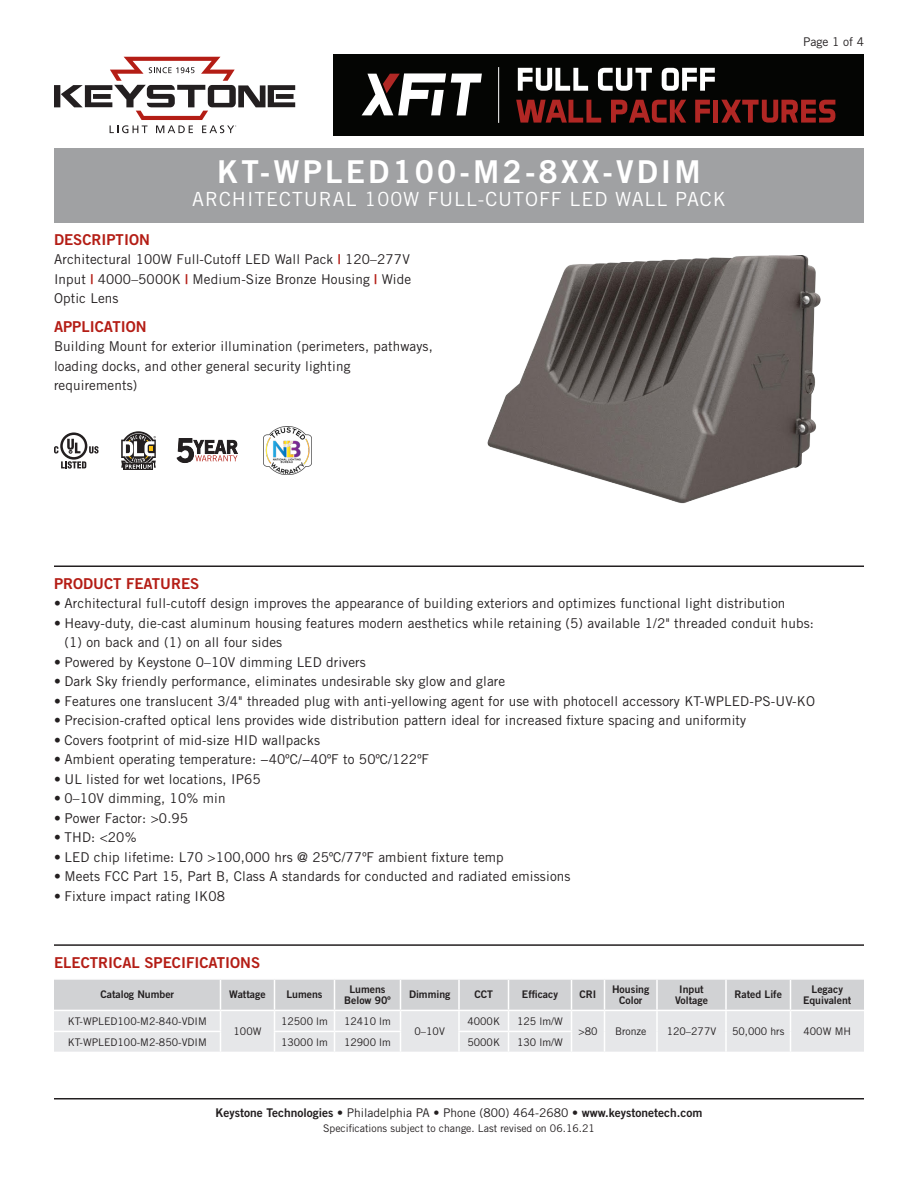
<style>
.page{position:relative;width:918px;height:1188px;background:#fff}
.page>*{position:absolute;margin:0;border:0;box-sizing:border-box;transform-origin:0 0}
.t1{font:31.5px "Trade Gothic LT Std Bd 2";letter-spacing:.1em;color:#fff}
.SubTitle{font:19.5px "Trade Gothic LT Std";letter-spacing:.05em;color:#fff}
.Heading_01{font:15px "Trade Gothic LT Std Bd 2";color:#b41d15}
.Text_After_Descripti{font:13.5px/19.5px "Trade Gothic LT Std";letter-spacing:.01em;color:#231f20}
.t2{font:12px "Trade Gothic LT Std Bd 2";color:#231f20}
.Page{font:12px "Trade Gothic LT Std";color:#231f20}
.Table_Text{font:10.5px "Trade Gothic LT Std";color:#231f20}
.Table_Header{font:10.5px/10.5px "Trade Gothic LT Std Bd 2";color:#231f20;text-align:center}
.Rev{font:10.5px "Trade Gothic LT Std";color:#231f20}
.s1{font-family:"Trade Gothic LT Std Bd 2";color:#b41d15}
.s2{font-family:"Trade Gothic LT Std"}
</style>
<div class="page">
<hr style="left:54px;top:1098px;width:810px;height:2px;background:#231f20">
<div style="left:54px;top:148px;width:810px;height:75px;background:#a0a1a3"></div>
<hr style="left:54px;top:944px;width:810px;height:2px;background:#231f20">
<svg style="left:54px;top:979px;width:810px;height:73px;background:#dfe0e2"></svg>
<img style="left:487px;top:255px;width:334px;height:249px">
<hr style="left:54px;top:566px;width:810px;height:1px;background:#231f20">
<div style="left:333px;top:54px;width:531px;height:82px;background:#040503"></div>
<svg style="left:54px;top:57px;width:241px;height:76px"></svg>
<svg style="left:362px;top:73px;width:120px;height:42px"></svg>
<hr style="left:498px;top:67px;width:1px;height:56px;background:#fff">
<svg style="left:518px;top:68px;width:70px;height:23px"></svg>
<svg style="left:598px;top:68px;width:54px;height:23px"></svg>
<svg style="left:662px;top:68px;width:53px;height:23px"></svg>
<svg style="left:516px;top:100px;width:85px;height:23px"></svg>
<svg style="left:611px;top:100px;width:75px;height:23px"></svg>
<svg style="left:695px;top:100px;width:15px;height:23px"></svg>
<div style="left:713px;top:100px;width:5px;height:23px;background:#b12724"></div>
<svg style="left:721px;top:100px;width:114px;height:23px"></svg>
<svg style="left:61px;top:461px;width:25px;height:8px"></svg>
<svg style="left:89px;top:446px;width:10px;height:8px"></svg>
<svg style="left:60px;top:432px;width:27px;height:28px"></svg>
<svg style="left:63px;top:435px;width:22px;height:22px"></svg>
<svg style="left:67px;top:439px;width:13px;height:14px"></svg>
<svg style="left:54px;top:446px;width:4px;height:8px"></svg>
<svg style="left:177px;top:438px;width:61px;height:25px"></svg>
<div style="left:124px;top:464px;width:29px;height:6px;background:#231f20"></div>
<svg style="left:121px;top:431px;width:35px;height:38px"></svg>
<img style="left:264px;top:427px;width:48px;height:47px">
<p class="t1" style="left:217px;top:152px;width:485px">KT-WPLED100-M2-8XX-VDIM</p>
<p class="SubTitle" style="left:192px;top:187px;width:535px">ARCHITECTURAL 100W FULL-CUTOFF LED WALL PACK</p>
<p class="Heading_01" style="left:54px;top:230px;width:97px">DESCRIPTION</p>
<p class="Text_After_Descripti" style="left:54px;top:250px;width:359px;text-align:justify">Architectural 100W Full-Cutoff LED Wall Pack <span class="s1">|</span> 120–277V Input <span class="s1">|</span> 4000–5000K <span class="s1">|</span> Medium-Size Bronze Housing <span class="s1">|</span> Wide Optic Lens</p>
<p class="Heading_01" style="left:54px;top:317px;width:94px">APPLICATION</p>
<p class="Text_After_Descripti" style="left:54px;top:337px;width:380px">Building Mount for exterior illumination (perimeters, pathways, loading docks, and other general security lighting requirements)</p>
<p class="Page" style="left:803px;top:35px;width:62px">Page 1 of 4</p>
<p class="Heading_01" style="left:54px;top:574px;width:147px">PRODUCT FEATURES</p>
<p class="Text_After_Descripti" style="left:54px;top:594px;width:733px">• Architectural full-cutoff design improves the appearance of building exteriors and optimizes functional light distribution</p>
<p class="Text_After_Descripti" style="left:64px;top:613px;width:751px;text-indent:-10px">• Heavy-duty, die-cast aluminum housing features modern aesthetics while retaining (5) available 1/2" threaded conduit hubs: (1) on back and (1) on all four sides</p>
<p class="Text_After_Descripti" style="left:54px;top:652px;width:313px">• Powered by Keystone 0–10V dimming LED drivers</p>
<p class="Text_After_Descripti" style="left:54px;top:672px;width:453px">• Dark Sky friendly performance, eliminates undesirable sky glow and glare</p>
<p class="Text_After_Descripti" style="left:54px;top:691px;width:763px">• Features one translucent 3/4" threaded plug with anti-yellowing agent for use with photocell accessory KT-WPLED-PS-UV-KO</p>
<p class="Text_After_Descripti" style="left:54px;top:711px;width:694px">• Precision-crafted optical lens provides wide distribution pattern ideal for increased fixture spacing and uniformity</p>
<p class="Text_After_Descripti" style="left:54px;top:730px;width:268px">• Covers footprint of mid-size HID wallpacks</p>
<p class="Text_After_Descripti" style="left:54px;top:750px;width:377px">• Ambient operating temperature: −40ºC/−40ºF to 50ºC/122ºF</p>
<p class="Text_After_Descripti" style="left:54px;top:769px;width:208px">• UL listed for wet locations, IP65</p>
<p class="Text_After_Descripti" style="left:54px;top:789px;width:173px">• 0–10V dimming, 10% min</p>
<p class="Text_After_Descripti" style="left:54px;top:808px;width:136px">• Power Factor: &gt;0.95</p>
<p class="Text_After_Descripti" style="left:54px;top:828px;width:84px">• THD: &lt;20%</p>
<p class="Text_After_Descripti" style="left:54px;top:847px;width:451px">• LED chip lifetime: L70 &gt;100,000 hrs @ 25ºC/77ºF ambient fixture temp</p>
<p class="Text_After_Descripti" style="left:54px;top:867px;width:518px">• Meets FCC Part 15, Part B, Class A standards for conducted and radiated emissions</p>
<p class="Text_After_Descripti" style="left:54px;top:886px;width:172px">• Fixture impact rating IK08</p>
<p class="Heading_01" style="left:54px;top:953px;width:208px">ELECTRICAL SPECIFICATIONS</p>
<p class="Table_Header" style="left:100px;top:989px;width:75px">Catalog Number</p>
<p class="Table_Header" style="left:229px;top:989px;width:38px">Wattage</p>
<p class="Table_Header" style="left:286px;top:989px;width:38px">Lumens</p>
<p class="Table_Header" style="left:344px;top:984px;width:48px">Lumens<br>Below 90º</p>
<p class="Table_Header" style="left:409px;top:989px;width:43px">Dimming</p>
<p class="Table_Header" style="left:474px;top:989px;width:20px">CCT</p>
<p class="Table_Header" style="left:522px;top:989px;width:38px">Efficacy</p>
<p class="Table_Header" style="left:580px;top:989px;width:18px">CRI</p>
<p class="Table_Header" style="left:612px;top:984px;width:39px">Housing<br>Color</p>
<p class="Table_Header" style="left:675px;top:984px;width:34px">Input<br>Voltage</p>
<p class="Table_Header" style="left:734px;top:989px;width:49px">Rated Life</p>
<p class="Table_Header" style="left:803px;top:984px;width:50px">Legacy<br>Equivalent</p>
<p class="Table_Text" style="left:68px;top:1015px;width:141px">KT-WPLED100-M2-840-VDIM</p>
<p class="Table_Text" style="left:234px;top:1025px;width:29px">100W</p>
<p class="Table_Text" style="left:281px;top:1015px;width:48px">12500 lm</p>
<p class="Table_Text" style="left:344px;top:1015px;width:48px">12410 lm</p>
<p class="Table_Text" style="left:467px;top:1015px;width:34px">4000K</p>
<p class="Table_Text" style="left:517px;top:1015px;width:47px">125 lm/W</p>
<p class="Table_Text" style="left:415px;top:1025px;width:32px">0–10V</p>
<p class="Table_Text" style="left:578px;top:1025px;width:21px">&gt;80</p>
<p class="Table_Text" style="left:615px;top:1025px;width:33px">Bronze</p>
<p class="Table_Text" style="left:667px;top:1025px;width:51px">120–277V</p>
<p class="Table_Text" style="left:732px;top:1025px;width:54px">50,000 hrs</p>
<p class="Table_Text" style="left:803px;top:1025px;width:49px">400W MH</p>
<p class="Table_Text" style="left:68px;top:1036px;width:141px">KT-WPLED100-M2-850-VDIM</p>
<p class="Table_Text" style="left:281px;top:1036px;width:48px">13000 lm</p>
<p class="Table_Text" style="left:344px;top:1036px;width:48px">12900 lm</p>
<p class="Table_Text" style="left:467px;top:1036px;width:34px">5000K</p>
<p class="Table_Text" style="left:517px;top:1036px;width:47px">130 lm/W</p>
<p class="t2" style="left:215px;top:1105px;width:489px">Keystone Technologies <span class="s2">• Philadelphia PA • Phone (800) 464-2680 •</span> www.keystonetech.com</p>
<p class="Rev" style="left:323px;top:1122px;width:273px">Specifications subject to change. Last revised on 06.16.21</p>
</div>
